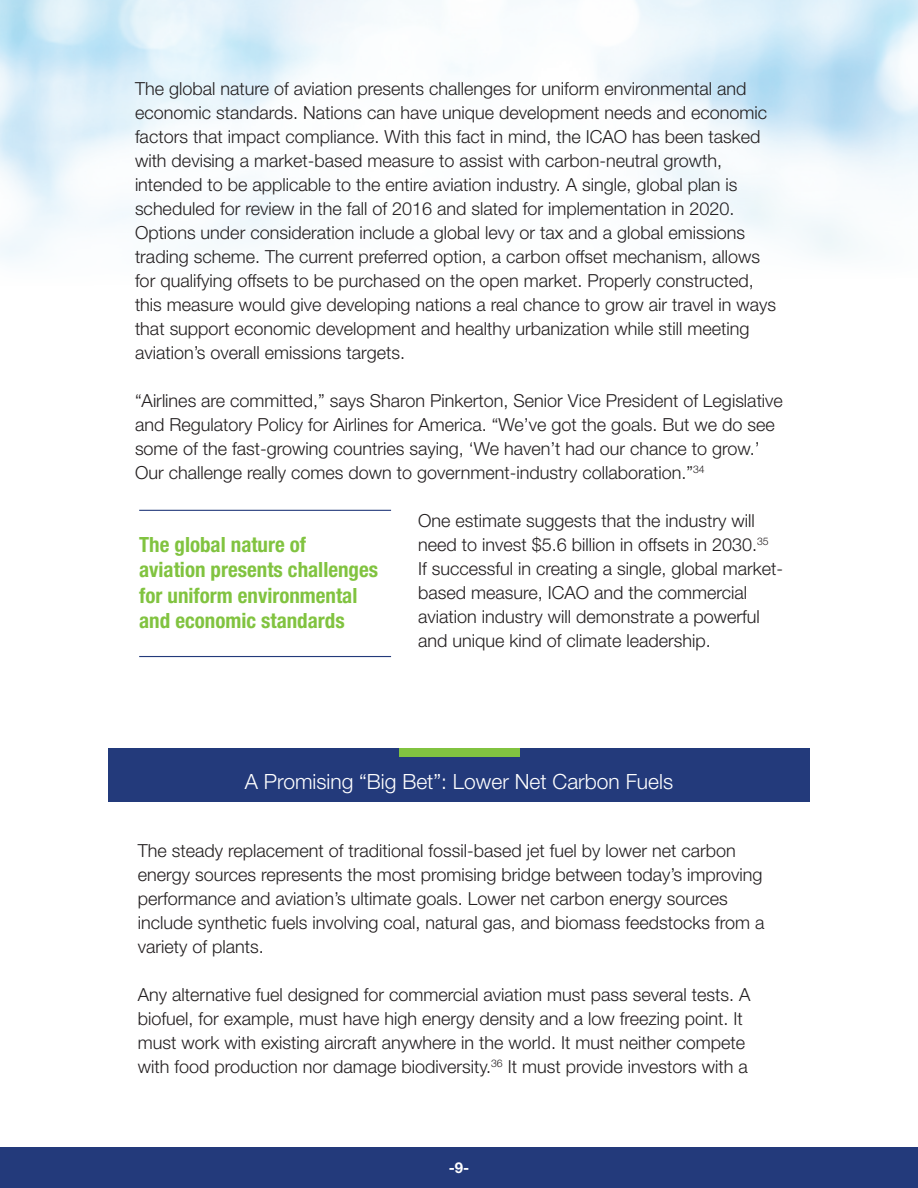
<style>
.page{position:relative;width:918px;height:1188px;background:#fff}
.page>*{position:absolute;margin:0;border:0;box-sizing:border-box;transform-origin:0 0}
.t1{font:700 condensed 21px/25.2px "Helvetica Neue LT Std";color:#81c340}
.t2{font:300 21px "Helvetica Neue LT Std";color:#fff}
.t3{font:300 18px/24px "Helvetica Neue LT Std";color:#231f20}
.t4{font:700 15px "Helvetica Neue LT Std";color:#fff}
</style>
<div class="page">
<div style="left:0;top:1148px;width:918px;height:40px;background:#233a7b"></div>
<div style="left:108px;top:748px;width:702px;height:54px;background:#233a7b"></div>
<div style="left:399px;top:748px;width:120px;height:9px;background:#81c340"></div>
<hr style="left:139px;top:510px;width:252px;height:1px;background:#233a7b">
<hr style="left:139px;top:656px;width:252px;height:1px;background:#233a7b">
<p class="t3" style="left:135px;top:77px;width:643px">The global nature of aviation presents challenges for uniform environmental and economic standards. Nations can have unique development needs and economic factors that impact compliance. With this fact in mind, the ICAO has been tasked with devising a market-based measure to assist with carbon-neutral growth, intended to be applicable to the entire aviation industry. A single, global plan is scheduled for review in the fall of 2016 and slated for implementation in 2020.<br>Options under consideration include a global levy or tax and a global emissions trading scheme. The current preferred option, a carbon offset mechanism, allows for qualifying offsets to be purchased on the open market. Properly constructed, this measure would give developing nations a real chance to grow air travel in ways that support economic development and healthy urbanization while still meeting aviation’s overall emissions targets.</p>
<p class="t3" style="left:135px;top:389px;width:650px">“Airlines are committed,” says Sharon Pinkerton, Senior Vice President of Legislative and Regulatory Policy for Airlines for America. “We’ve got the goals. But we do see some of the fast-growing countries saying, ‘We haven’t had our chance to grow.’ Our challenge really comes down to government-industry collaboration.”<sup>34</sup></p>
<p class="t3" style="left:418px;top:509px;width:366px">One estimate suggests that the industry will need to invest $5.6 billion in offsets in 2030.<sup>35<br></sup>If successful in creating a single, global market&shy;based measure, ICAO and the commercial aviation industry will demonstrate a powerful and unique kind of climate leadership.</p>
<p class="t1" style="left:139px;top:532px;width:240px">The global nature of<br>aviation presents challenges for uniform environmental and economic standards</p>
<p class="t2" style="left:245px;top:769px;width:430px">A Promising “Big Bet”: Lower Net Carbon Fuels</p>
<p class="t3" style="left:138px;top:839px;width:628px">The steady replacement of traditional fossil-based jet fuel by lower net carbon energy sources represents the most promising bridge between today’s improving performance and aviation’s ultimate goals. Lower net carbon energy sources include synthetic fuels involving coal, natural gas, and biomass feedstocks from a variety of plants.</p>
<p class="t3" style="left:138px;top:983px;width:614px">Any alternative fuel designed for commercial aviation must pass several tests. A biofuel, for example, must have high energy density and a low freezing point. It must work with existing aircraft anywhere in the world. It must neither compete with food production nor damage biodiversity.<sup>36</sup> It must provide investors with a</p>
<p class="t4" style="left:449px;top:1158px;width:22px">-9-</p>
</div>
